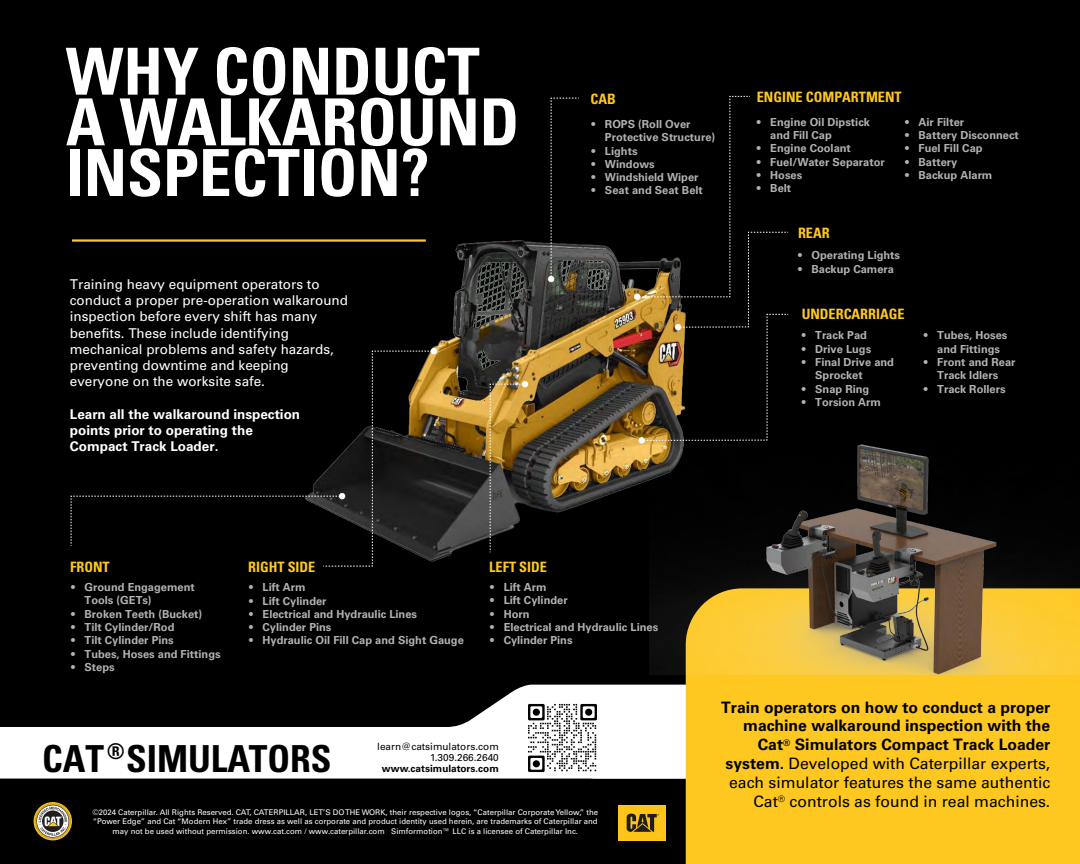
<style>
.page{position:relative;width:1080px;height:864px;background:#000}
.page>*{position:absolute;margin:0;border:0;box-sizing:border-box;transform-origin:0 0}
.t1{font:700 condensed 64.95px/50.6px "Univers LT Std";color:#fff}
.t2{font:700 condensed 37.28px "Univers LT Std";color:#000}
.t3{font:700 15.75px/18.9px "Univers LT Std";color:#000;text-align:right}
.t4{font:700 condensed 14.25px "Univers LT Std";color:#ffc820}
.t5{font:13.5px/16.2px "Univers LT Std";color:#fff}
.t6{font:700 13.5px/16.2px "Univers LT Std";color:#fff}
.t7{font:700 11.1px/13.3px "Univers LT Std";color:#b2b2b2}
.t8{font:9.98px/11px "Univers LT Std";color:#000;text-align:right}
.t9{font:700 9.98px "Univers LT Std";color:#000}
.t10{font:7.8px/9.4px "Univers LT Std";color:#fff;text-align:center}
.s1{font-weight:400}
</style>
<div class="page">
<svg style="left:0;top:685px;width:686px;height:94px;fill:#fff"></svg>
<div style="left:583px;top:692px;width:182px;height:87px;background:#fff;border-radius:11px"></div>
<img style="left:432px;top:240px;width:217px;height:320px">
<img style="left:489px;top:381px;width:39px;height:172px">
<svg style="left:70px;top:348px;width:367px;height:219px"></svg>
<svg style="left:634px;top:96px;width:154px;height:348px"></svg>
<svg style="left:548px;top:97px;width:31px;height:185px"></svg>
<div style="left:686px;top:675px;width:394px;height:189px;background:#ffc820"></div>
<img style="left:649px;top:442px;width:431px;height:233px">
<hr style="left:72px;top:239px;width:354px;height:3px;background:#ffc820">
<img style="left:526px;top:701px;width:71px;height:73px">
<svg style="left:34px;top:802px;width:38px;height:38px"></svg>
<div style="left:618px;top:805px;width:48px;height:36px;background:#ffc418"></div>
<svg style="left:627px;top:814px;width:32px;height:18px"></svg>
<h1 class="t1" style="left:66px;top:46px;width:455px">WHY CONDUCT<br>A WALKAROUND<br>INSPECTION?</h1>
<p class="t5" style="left:70px;top:276px;width:280px">Training heavy equipment operators to conduct a proper pre-operation walkaround inspection before every shift has many benefits. These include identifying mechanical problems and safety hazards, preventing downtime and keeping everyone on the worksite safe.</p>
<p class="t6" style="left:70px;top:406px;width:232px">Learn all the walkaround inspection points prior to operating the<br>Compact Track Loader.</p>
<p class="t4" style="left:591px;top:90px;width:27px">CAB</p>
<p class="t7" style="left:605px;top:117px;width:112px;text-indent:-13px">• ROPS (Roll Over<br>Protective Structure)</p>
<p class="t7" style="left:591px;top:144px;width:48px">• Lights</p>
<p class="t7" style="left:591px;top:157px;width:65px">• Windows</p>
<p class="t7" style="left:591px;top:171px;width:109px">• Windshield Wiper</p>
<p class="t7" style="left:591px;top:184px;width:113px">• Seat and Seat Belt</p>
<p class="t4" style="left:757px;top:88px;width:146px">ENGINE COMPARTMENT</p>
<p class="t7" style="left:770px;top:115px;width:101px;text-indent:-13px">• Engine Oil Dipstick and Fill Cap</p>
<p class="t7" style="left:757px;top:142px;width:96px">• Engine Coolant</p>
<p class="t7" style="left:757px;top:155px;width:130px">• Fuel/Water Separator</p>
<p class="t7" style="left:757px;top:168px;width:47px">• Hoses</p>
<p class="t7" style="left:757px;top:182px;width:36px">• Belt</p>
<p class="t7" style="left:905px;top:115px;width:61px">• Air Filter</p>
<p class="t7" style="left:905px;top:129px;width:115px">• Battery Disconnect</p>
<p class="t7" style="left:905px;top:142px;width:79px">• Fuel Fill Cap</p>
<p class="t7" style="left:905px;top:155px;width:54px">• Battery</p>
<p class="t7" style="left:905px;top:168px;width:89px">• Backup Alarm</p>
<p class="t4" style="left:798px;top:224px;width:33px">REAR</p>
<p class="t7" style="left:798px;top:249px;width:104px">• Operating Lights</p>
<p class="t7" style="left:798px;top:262px;width:98px">• Backup Camera</p>
<p class="t4" style="left:802px;top:305px;width:104px">UNDERCARRIAGE</p>
<p class="t7" style="left:802px;top:329px;width:67px">• Track Pad</p>
<p class="t7" style="left:802px;top:342px;width:71px">• Drive Lugs</p>
<p class="t7" style="left:815px;top:356px;width:80px;text-indent:-13px">• Final Drive and<br>Sprocket</p>
<p class="t7" style="left:802px;top:382px;width:69px">• Snap Ring</p>
<p class="t7" style="left:802px;top:395px;width:81px">• Torsion Arm</p>
<p class="t7" style="left:924px;top:329px;width:85px;text-align:center">• Tubes, Hoses and Fittings</p>
<p class="t7" style="left:924px;top:355px;width:93px;text-align:center">• Front and Rear<br>Track Idlers</p>
<p class="t7" style="left:924px;top:382px;width:83px">• Track Rollers</p>
<p class="t4" style="left:70px;top:559px;width:41px">FRONT</p>
<p class="t7" style="left:85px;top:581px;width:112px;text-indent:-13px">• Ground Engagement<br>Tools (GETs)</p>
<p class="t7" style="left:71px;top:607px;width:133px">• Broken Teeth (Bucket)</p>
<p class="t7" style="left:71px;top:621px;width:105px">• Tilt Cylinder/Rod</p>
<p class="t7" style="left:71px;top:634px;width:104px">• Tilt Cylinder Pins</p>
<p class="t7" style="left:71px;top:647px;width:151px">• Tubes, Hoses and Fittings</p>
<p class="t7" style="left:71px;top:660px;width:45px">• Steps</p>
<p class="t4" style="left:248px;top:559px;width:69px">RIGHT SIDE</p>
<p class="t7" style="left:249px;top:581px;width:58px">• Lift Arm</p>
<p class="t7" style="left:249px;top:594px;width:79px">• Lift Cylinder</p>
<p class="t7" style="left:249px;top:607px;width:170px">• Electrical and Hydraulic Lines</p>
<p class="t7" style="left:249px;top:621px;width:84px">• Cylinder Pins</p>
<p class="t7" style="left:249px;top:634px;width:216px">• Hydraulic Oil Fill Cap and Sight Gauge</p>
<p class="t4" style="left:489px;top:558px;width:59px">LEFT SIDE</p>
<p class="t7" style="left:490px;top:580px;width:58px">• Lift Arm</p>
<p class="t7" style="left:490px;top:594px;width:79px">• Lift Cylinder</p>
<p class="t7" style="left:490px;top:607px;width:41px">• Horn</p>
<p class="t7" style="left:490px;top:620px;width:170px">• Electrical and Hydraulic Lines</p>
<p class="t7" style="left:490px;top:634px;width:84px">• Cylinder Pins</p>
<h2 class="t2" style="left:42px;top:736px;width:291px">CAT<sup>®</sup>SIMULATORS</h2>
<p class="t8" style="left:377px;top:741px;width:123px">learn@catsimulators.com<br>1.309.266.2640</p>
<p class="t9" style="left:382px;top:763px;width:118px">www.catsimulators.com</p>
<p class="t10" style="left:92px;top:808px;width:507px">©2024 Caterpillar. All Rights Reserved. CAT, CATERPILLAR, LET’S DO THE WORK, their respective logos, “Caterpillar Corporate Yellow,” the “Power Edge” and Cat “Modern Hex” trade dress as well as corporate and product identity used herein, are trademarks of Caterpillar and may not be used without permission. www.cat.com / www.caterpillar.com Simformotion™ LLC is a licensee of Caterpillar Inc.</p>
<p class="t3" style="left:721px;top:698px;width:331px">Train operators on how to conduct a proper machine walkaround inspection with the Cat<sup>®</sup> Simulators Compact Track Loader system. <span class="s1">Developed with Caterpillar experts, each simulator features the same authentic Cat</span><sup>®</sup> <span class="s1">controls as found in real machines.</span></p>
</div>
